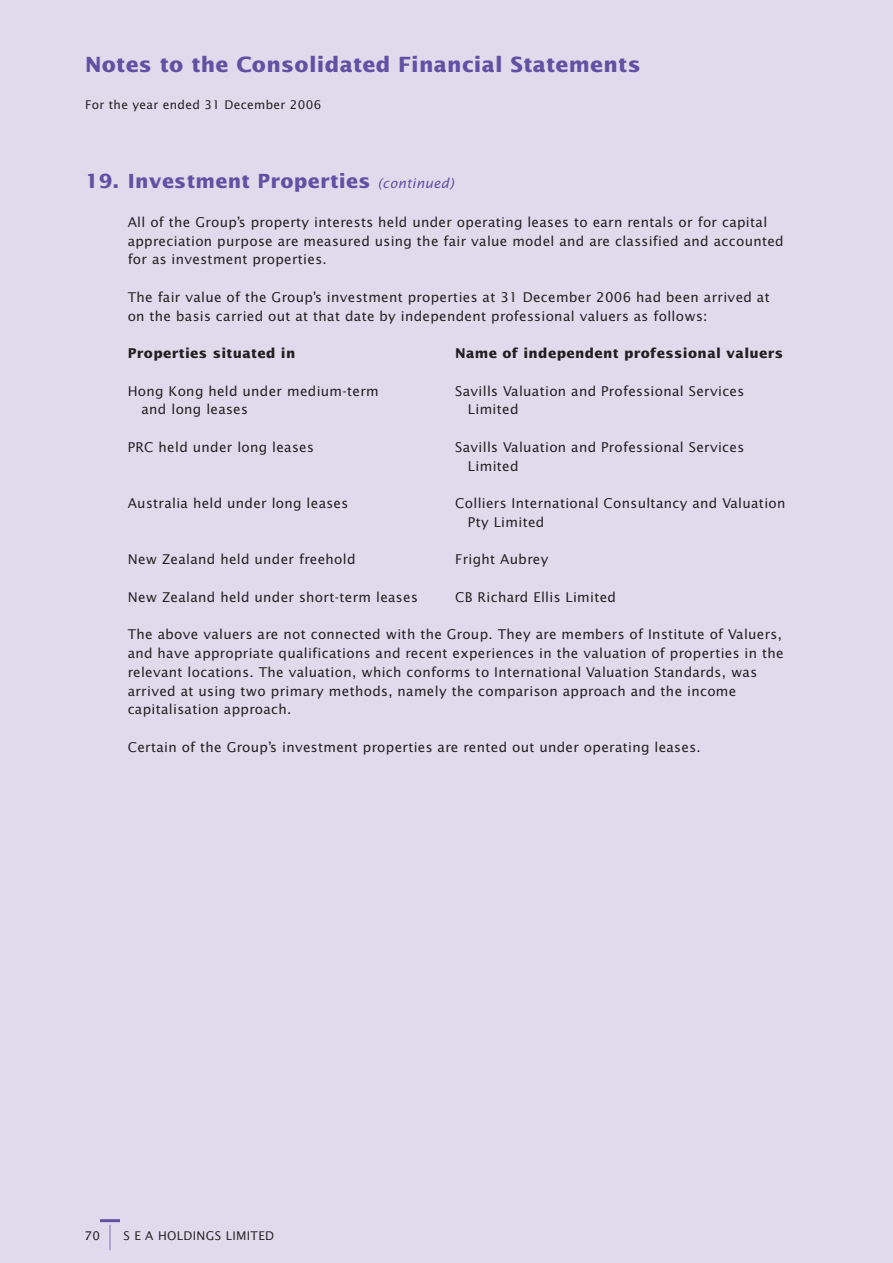
<style>
.page{position:relative;width:893px;height:1263px;background:#fff}
.page>*{position:absolute;margin:0;border:0;box-sizing:border-box;transform-origin:0 0}
.t1{font:700 21px "Lucida Sans";letter-spacing:.015em;color:#6251a2}
.t2{font:700 19.5px "Lucida Sans";letter-spacing:.015em;color:#6251a2}
.t3{font:13.5px/18.8px "Lucida Sans";letter-spacing:.025em;color:#231f20}
.t4{font:700 13.5px "Lucida Sans";letter-spacing:.025em;color:#231f20}
.t5{font:12px "Lucida Sans";letter-spacing:.025em;color:#231f20}
.s1{font-weight:400;font-style:italic;font-size:13.5px}
</style>
<div class="page">
<div style="left:0;top:0;width:892px;height:1263px;background:#dfdbed"></div>
<hr style="left:109px;top:1225px;width:2px;height:25px;background:#a397c9">
<hr style="left:100px;top:1219px;width:20px;height:3px;background:#6251a2">
<h1 class="t1" style="left:85px;top:56px;width:557px">Notes to the Consolidated Financial Statements</h1>
<p class="t5" style="left:85px;top:100px;width:238px">For the year ended 31 December 2006</p>
<h2 class="t2" style="left:85px;top:173px;width:370px">19. Investment Properties <span class="s1">(continued)</span></h2>
<p class="t3" style="left:128px;top:214px;width:657px">All of the Group’s property interests held under operating leases to earn rentals or for capital appreciation purpose are measured using the fair value model and are classified and accounted for as investment properties.</p>
<p class="t3" style="left:128px;top:289px;width:643px">The fair value of the Group’s investment properties at 31 December 2006 had been arrived at on the basis carried out at that date by independent professional valuers as follows:</p>
<p class="t4" style="left:128px;top:348px;width:169px">Properties situated in</p>
<p class="t4" style="left:455px;top:348px;width:330px">Name of independent professional valuers</p>
<p class="t3" style="left:128px;top:382px;width:253px">Hong Kong held under medium-term</p>
<p class="t3" style="left:455px;top:382px;width:291px">Savills Valuation and Professional Services</p>
<p class="t3" style="left:141px;top:401px;width:108px">and long leases</p>
<p class="t3" style="left:468px;top:401px;width:52px">Limited</p>
<p class="t3" style="left:128px;top:439px;width:188px">PRC held under long leases</p>
<p class="t3" style="left:468px;top:439px;width:278px;text-indent:-13px">Savills Valuation and Professional Services<br>Limited</p>
<p class="t3" style="left:128px;top:495px;width:222px">Australia held under long leases</p>
<p class="t3" style="left:468px;top:495px;width:319px;text-indent:-13px">Colliers International Consultancy and Valuation<br>Pty Limited</p>
<p class="t3" style="left:128px;top:551px;width:229px">New Zealand held under freehold</p>
<p class="t3" style="left:455px;top:551px;width:95px">Fright Aubrey</p>
<p class="t3" style="left:128px;top:589px;width:292px">New Zealand held under short-term leases</p>
<p class="t3" style="left:455px;top:589px;width:162px">CB Richard Ellis Limited</p>
<p class="t3" style="left:128px;top:626px;width:657px">The above valuers are not connected with the Group. They are members of Institute of Valuers, and have appropriate qualifications and recent experiences in the valuation of properties in the relevant locations. The valuation, which conforms to International Valuation Standards, was arrived at using two primary methods, namely the comparison approach and the income capitalisation approach.</p>
<p class="t3" style="left:128px;top:739px;width:574px">Certain of the Group’s investment properties are rented out under operating leases.</p>
<p class="t5" style="left:84px;top:1230px;width:17px">70</p>
<p class="t5" style="left:123px;top:1230px;width:152px">S E A HOLDINGS LIMITED</p>
</div>
